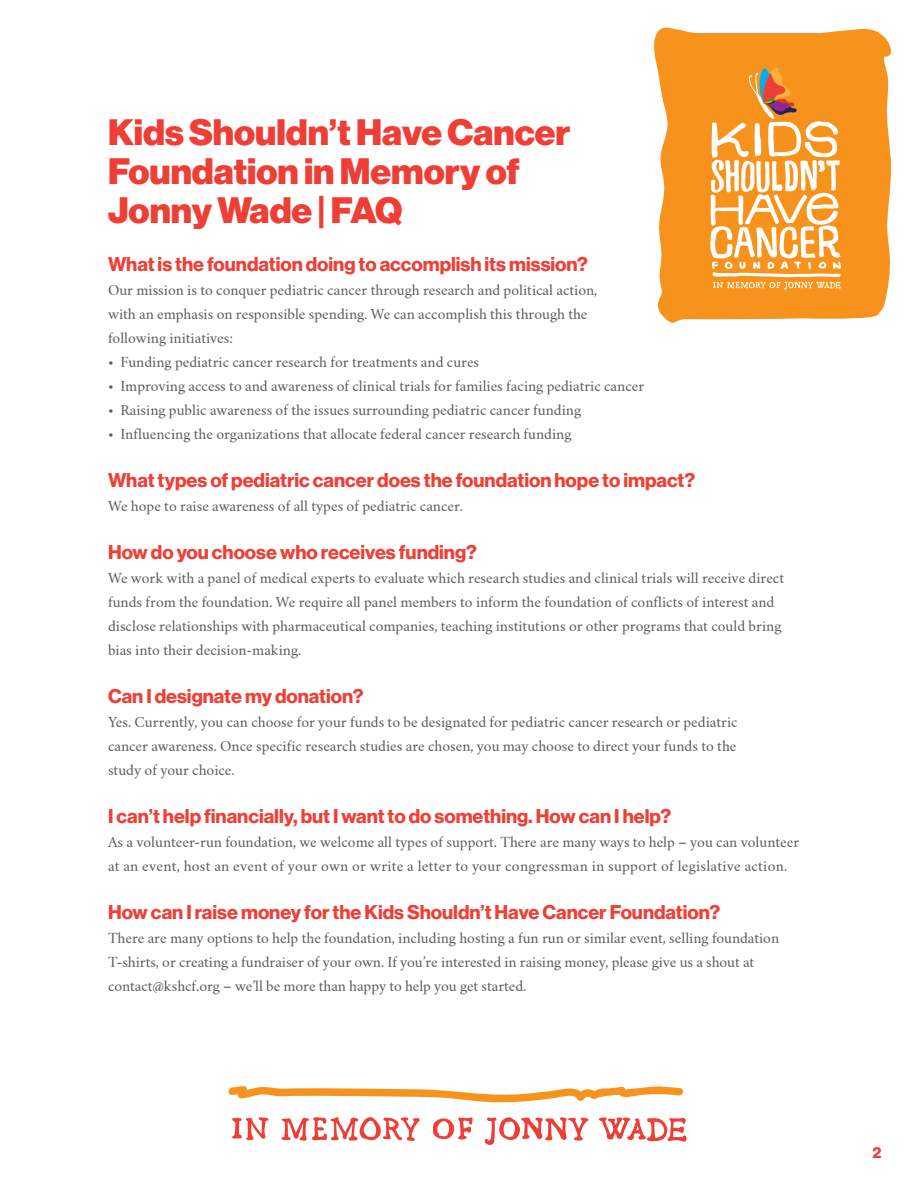
<style>
.page{position:relative;width:918px;height:1188px;background:#fff}
.page>*{position:absolute;margin:0;border:0;box-sizing:border-box;transform-origin:0 0}
.t1{font:36px/39px "N Haas Grotesk DS Pro 95 Blk";color:#ee3e35}
.t2{font:19.5px "N Haas Grotesk DS Pro 75 Bd";color:#ee3e35}
.t3{font:15px "N Haas Grotesk DS Pro 75 Bd";color:#ee3e35}
.t4{font:13.5px/24px "Crimson Text";color:#57585a}
</style>
<div class="page">
<svg style="left:433px;top:1117px;width:40px;height:23px"></svg>
<svg style="left:599px;top:1117px;width:88px;height:25px"></svg>
<svg style="left:281px;top:1117px;width:139px;height:24px"></svg>
<svg style="left:485px;top:1117px;width:104px;height:28px"></svg>
<svg style="left:232px;top:1117px;width:36px;height:23px"></svg>
<svg style="left:228px;top:1086px;width:456px;height:17px"></svg>
<svg style="left:654px;top:27px;width:237px;height:296px;background:#f7a038"></svg>
<svg style="left:710px;top:67px;width:131px;height:223px"></svg>
<h1 class="t1" style="left:108px;top:114px;width:464px">Kids Shouldn’t Have Cancer<br>Foundation in Memory of<br>Jonny Wade | FAQ</h1>
<h2 class="t2" style="left:108px;top:252px;width:482px">What is the foundation doing to accomplish its mission?</h2>
<p class="t4" style="left:108px;top:278px;width:491px">Our mission is to conquer pediatric cancer through research and political action, with an emphasis on responsible spending. We can accomplish this through the following initiatives:</p>
<p class="t4" style="left:108px;top:350px;width:373px">• Funding pediatric cancer research for treatments and cures</p>
<p class="t4" style="left:108px;top:374px;width:538px">• Improving access to and awareness of clinical trials for families facing pediatric cancer</p>
<p class="t4" style="left:108px;top:398px;width:475px">• Raising public awareness of the issues surrounding pediatric cancer funding</p>
<p class="t4" style="left:108px;top:422px;width:465px">• Influencing the organizations that allocate federal cancer research funding</p>
<h2 class="t2" style="left:108px;top:468px;width:589px">What types of pediatric cancer does the foundation hope to impact?</h2>
<p class="t4" style="left:108px;top:494px;width:357px">We hope to raise awareness of all types of pediatric cancer.</p>
<h2 class="t2" style="left:108px;top:540px;width:371px">How do you choose who receives funding?</h2>
<p class="t4" style="left:108px;top:566px;width:678px">We work with a panel of medical experts to evaluate which research studies and clinical trials will receive direct funds from the foundation. We require all panel members to inform the foundation of conflicts of interest and disclose relationships with pharmaceutical companies, teaching institutions or other programs that could bring bias into their decision-making.</p>
<h2 class="t2" style="left:108px;top:684px;width:257px">Can I designate my donation?</h2>
<p class="t4" style="left:108px;top:710px;width:631px;text-align:justify">Yes. Currently, you can choose for your funds to be designated for pediatric cancer research or pediatric cancer awareness. Once specific research studies are chosen, you may choose to direct your funds to the study of your choice.</p>
<h2 class="t2" style="left:108px;top:804px;width:565px">I can’t help financially, but I want to do something. How can I help?</h2>
<p class="t4" style="left:108px;top:830px;width:693px">As a volunteer-run foundation, we welcome all types of support. There are many ways to help – you can volunteer at an event, host an event of your own or write a letter to your congressman in support of legislative action.</p>
<h2 class="t2" style="left:108px;top:900px;width:614px">How can I raise money for the Kids Shouldn’t Have Cancer Foundation?</h2>
<p class="t4" style="left:108px;top:926px;width:673px">There are many options to help the foundation, including hosting a fun run or similar event, selling foundation<br>T-shirts, or creating a fundraiser of your own. If you’re interested in raising money, please give us a shout at contact@kshcf.org – we’ll be more than happy to help you get started.</p>
<p class="t3" style="left:873px;top:1144px;width:10px">2</p>
</div>
